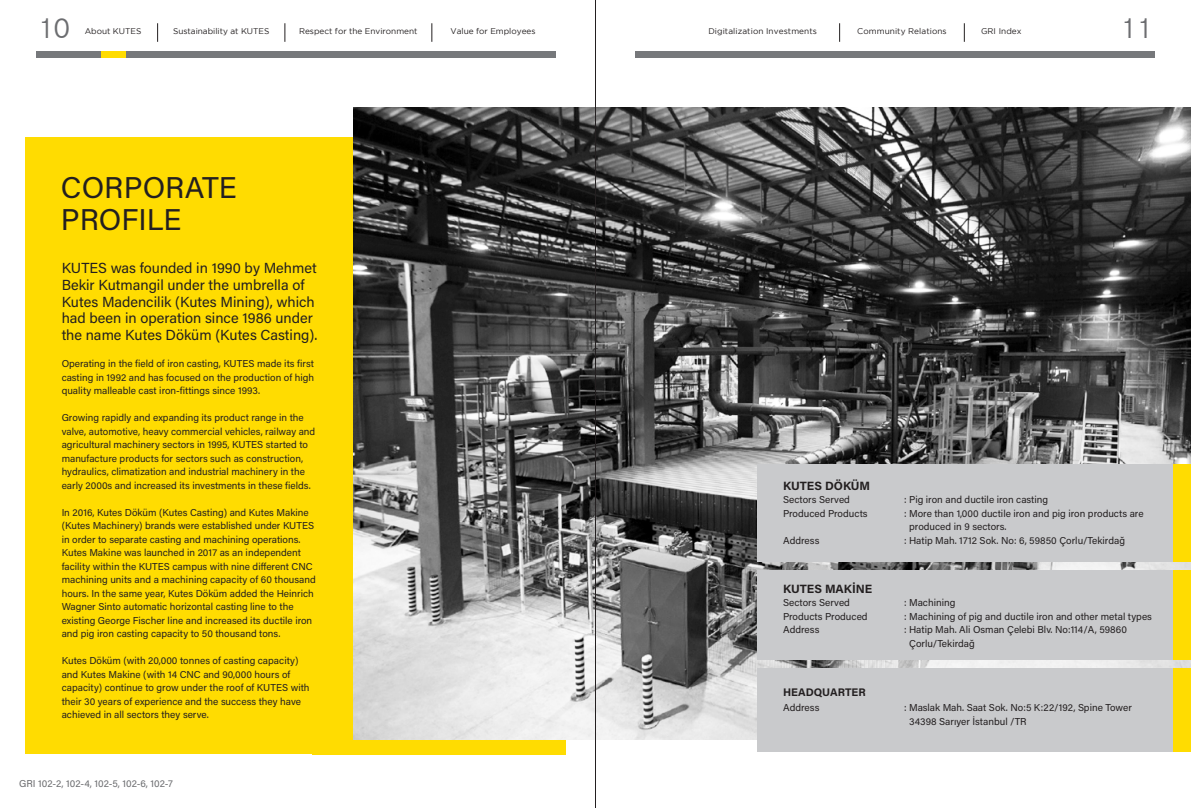
<style>
.page{position:relative;width:1191px;height:808px;background:#fff}
.page>*{position:absolute;margin:0;border:0;box-sizing:border-box;transform-origin:0 0}
.t1{font:30px/32px "Acumin Pro";color:#231f20}
.t2{font:300 condensed 30px "Abadi";color:#6c6d70;scale:1.17 1}
.t3{font:14.6px/16.6px "Acumin Pro";color:#231f20}
.t4{font:700 12px "Acumin Pro";color:#231f20}
.t5{font:700 11px "Acumin Pro";color:#231f20}
.t6{font:10px/13.5px "Acumin Pro";color:#231f20}
.t7{font:10px "Acumin Pro";letter-spacing:.005em;color:#6c6d70}
.t8{font:8.3px "Gotham";color:#231f20}
</style>
<div class="page">
<svg style="left:157px;top:23px;width:1px;height:19px"></svg>
<svg style="left:285px;top:23px;width:1px;height:19px"></svg>
<svg style="left:431px;top:23px;width:1px;height:19px"></svg>
<svg style="left:839px;top:23px;width:1px;height:19px"></svg>
<svg style="left:964px;top:23px;width:1px;height:19px"></svg>
<div style="left:36px;top:52px;width:520px;height:6px;background:#76787b"></div>
<div style="left:635px;top:52px;width:520px;height:6px;background:#76787b"></div>
<div style="left:26px;top:137px;width:327px;height:617px;background:#ffdc01"></div>
<div style="left:312px;top:740px;width:254px;height:14px;background:#ffdc01"></div>
<img style="left:353px;top:108px;width:838px;height:632px">
<div style="left:101px;top:52px;width:24px;height:6px;background:#ffdc01"></div>
<hr style="left:595px;top:0;width:1px;height:808px;background:#231f20">
<div style="left:757px;top:464px;width:416px;height:98px;background:#c9cacc"></div>
<div style="left:757px;top:570px;width:416px;height:89px;background:#c9cacc"></div>
<div style="left:757px;top:668px;width:416px;height:83px;background:#c9cacc"></div>
<div style="left:1173px;top:464px;width:18px;height:98px;background:#ffdc01"></div>
<div style="left:1173px;top:570px;width:18px;height:89px;background:#ffdc01"></div>
<div style="left:1173px;top:668px;width:18px;height:83px;background:#ffdc01"></div>
<h1 class="t2" style="left:38px;top:10px;width:29px">10</h1>
<p class="t8" style="left:85px;top:27px;width:58px">About KUTES</p>
<p class="t8" style="left:173px;top:27px;width:98px">Sustainability at KUTES</p>
<p class="t8" style="left:299px;top:27px;width:120px">Respect for the Environment</p>
<p class="t8" style="left:450px;top:27px;width:86px">Value for Employees</p>
<p class="t8" style="left:708px;top:27px;width:110px">Digitalization Investments</p>
<p class="t8" style="left:857px;top:27px;width:91px">Community Relations</p>
<p class="t8" style="left:981px;top:27px;width:42px">GRI Index</p>
<h1 class="t2" style="left:1121px;top:11px;width:29px">11</h1>
<p class="t1" style="left:61px;top:170px;width:177px">CORPORATE<br>PROFILE</p>
<p class="t3" style="left:62px;top:259px;width:257px">KUTES was founded in 1990 by Mehmet Bekir Kutmangil under the umbrella of Kutes Madencilik (Kutes Mining), which had been in operation since 1986 under the name Kutes Döküm (Kutes Casting).</p>
<p class="t6" style="left:62px;top:357px;width:254px;text-align:justify">Operating in the field of iron casting, KUTES made its first casting in 1992 and has focused on the production of high quality malleable cast iron-fittings since 1993.</p>
<p class="t6" style="left:62px;top:411px;width:255px">Growing rapidly and expanding its product range in the valve, automotive, heavy commercial vehicles, railway and agricultural machinery sectors in 1995, KUTES started to manufacture products for sectors such as construction, hydraulics, climatization and industrial machinery in the early 2000s and increased its investments in these fields.</p>
<p class="t6" style="left:62px;top:505px;width:256px">In 2016, Kutes Döküm (Kutes Casting) and Kutes Makine (Kutes Machinery) brands were established under KUTES in order to separate casting and machining operations.<br>Kutes Makine was launched in 2017 as an independent facility within the KUTES campus with nine different CNC machining units and a machining capacity of 60 thousand hours. In the same year, Kutes Döküm added the Heinrich Wagner Sinto automatic horizontal casting line to the existing George Fischer line and increased its ductile iron and pig iron casting capacity to 50 thousand tons.</p>
<p class="t6" style="left:62px;top:654px;width:249px">Kutes Döküm (with 20,000 tonnes of casting capacity) and Kutes Makine (with 14 CNC and 90,000 hours of capacity) continue to grow under the roof of KUTES with their 30 years of experience and the success they have achieved in all sectors they serve.</p>
<p class="t7" style="left:19px;top:776px;width:155px">GRI 102-2, 102-4, 102-5, 102-6, 102-7</p>
<p class="t4" style="left:783px;top:477px;width:89px">KUTES DÖKÜM</p>
<p class="t6" style="left:783px;top:493px;width:68px">Sectors Served</p>
<p class="t6" style="left:904px;top:493px;width:145px">: Pig iron and ductile iron casting</p>
<p class="t6" style="left:783px;top:506px;width:86px">Produced Products</p>
<p class="t6" style="left:909px;top:506px;width:236px;text-indent:-5px">: More than 1,000 ductile iron and pig iron products are produced in 9 sectors.</p>
<p class="t6" style="left:783px;top:533px;width:38px">Address</p>
<p class="t6" style="left:904px;top:533px;width:222px">: Hatip Mah. 1712 Sok. No: 6, 59850 Çorlu/Tekirdağ</p>
<p class="t4" style="left:783px;top:580px;width:91px">KUTES MAKİNE</p>
<p class="t6" style="left:783px;top:596px;width:68px">Sectors Served</p>
<p class="t6" style="left:904px;top:596px;width:53px">: Machining</p>
<p class="t6" style="left:783px;top:609px;width:86px">Products Produced</p>
<p class="t6" style="left:904px;top:609px;width:249px">: Machining of pig and ductile iron and other metal types</p>
<p class="t6" style="left:783px;top:623px;width:38px">Address</p>
<p class="t6" style="left:904px;top:623px;width:224px">: Hatip Mah. Ali Osman Çelebi Blv. No:114/A, 59860</p>
<p class="t6" style="left:909px;top:636px;width:67px">Çorlu/Tekirdağ</p>
<p class="t5" style="left:783px;top:685px;width:84px">HEADQUARTER</p>
<p class="t6" style="left:783px;top:701px;width:38px">Address</p>
<p class="t6" style="left:904px;top:701px;width:229px">: Maslak Mah. Saat Sok. No:5 K:22/192, Spine Tower</p>
<p class="t6" style="left:909px;top:714px;width:119px">34398 Sarıyer İstanbul /TR</p>
</div>
